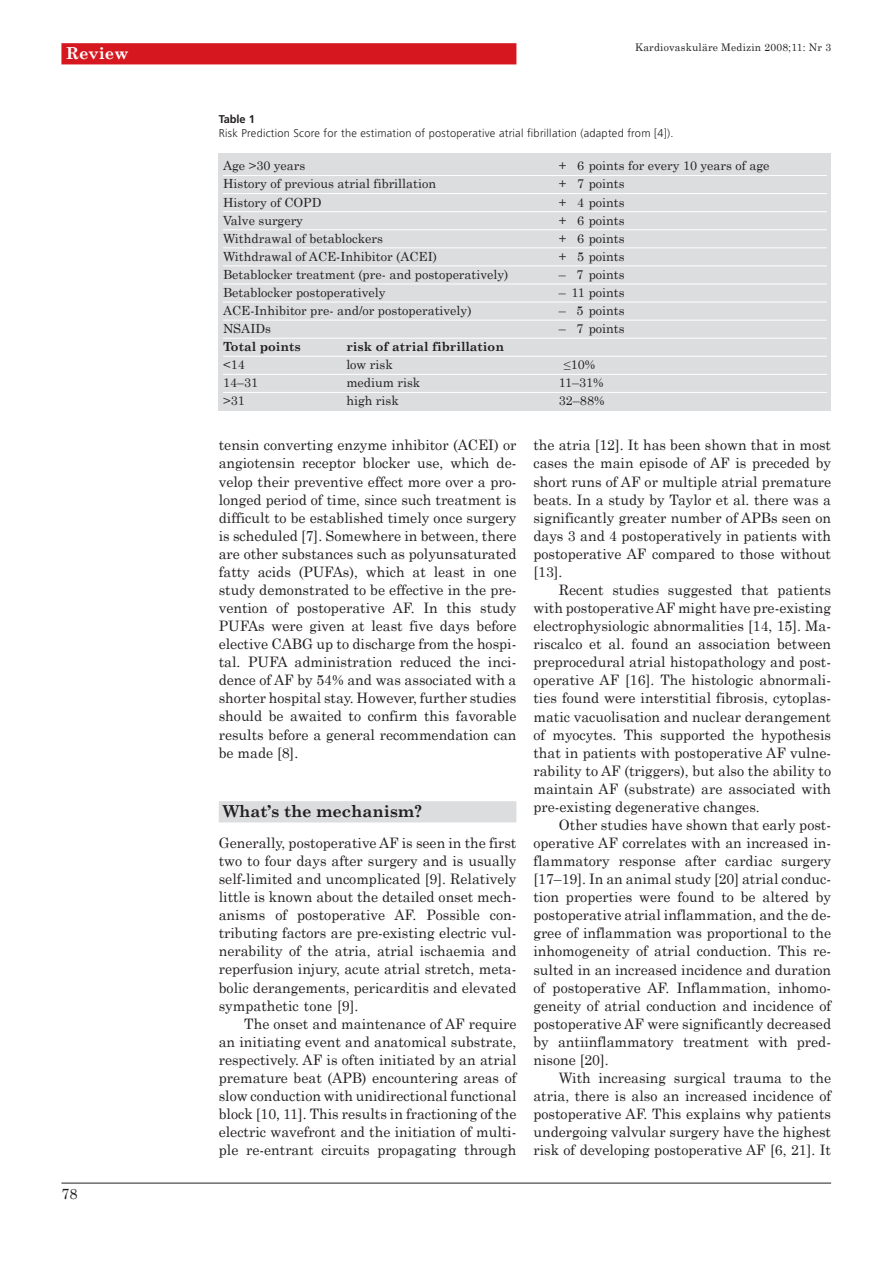
<style>
.page{position:relative;width:893px;height:1263px;background:#fff}
.page>*{position:absolute;margin:0;border:0;box-sizing:border-box;transform-origin:0 0}
.t1{font:700 16.5px "Century Schoolbook";color:#231f20}
.t2{font:700 16.5px "Century Schoolbook";color:#fff}
.t3{font:14.7px "Century Schoolbook";color:#231f20}
.t4{font:14.4px/18px "Century Schoolbook";color:#231f20;text-align:justify}
.t5{font:12.6px "Century Schoolbook";color:#231f20}
.t6{font:700 12.6px "Century Schoolbook";color:#231f20}
.t7{font:300 11.25px "Frutiger";letter-spacing:.02em;color:#231f20}
.t8{font:700 11.25px "Frutiger";color:#231f20}
.t9{font:10.5px "Century Schoolbook";letter-spacing:.02em;color:#231f20}
</style>
<div class="page">
<div style="left:61px;top:43px;width:455px;height:21px;background:#d7171f"></div>
<hr style="left:61px;top:1183px;width:770px;height:1px;background:#231f20">
<div style="left:219px;top:801px;width:297px;height:21px;background:#dcdddf"></div>
<div style="left:219px;top:154px;width:612px;height:257px;background:#dcdddf"></div>
<hr style="left:223px;top:175px;width:604px;height:1px;background:#fff">
<hr style="left:223px;top:193px;width:604px;height:1px;background:#fff">
<hr style="left:223px;top:211px;width:604px;height:1px;background:#fff">
<hr style="left:223px;top:229px;width:604px;height:1px;background:#fff">
<hr style="left:223px;top:247px;width:604px;height:1px;background:#fff">
<hr style="left:223px;top:265px;width:604px;height:1px;background:#fff">
<hr style="left:223px;top:284px;width:604px;height:1px;background:#fff">
<hr style="left:223px;top:302px;width:604px;height:1px;background:#fff">
<hr style="left:223px;top:320px;width:604px;height:1px;background:#fff">
<hr style="left:223px;top:338px;width:604px;height:1px;background:#fff">
<hr style="left:223px;top:356px;width:604px;height:1px;background:#fff">
<hr style="left:223px;top:374px;width:604px;height:1px;background:#fff">
<hr style="left:223px;top:392px;width:604px;height:1px;background:#fff">
<p class="t2" style="left:66px;top:43px;width:65px">Review</p>
<p class="t9" style="left:635px;top:41px;width:197px">Kardiovaskuläre Medizin 2008;11: Nr 3</p>
<p class="t8" style="left:219px;top:114px;width:38px">Table 1</p>
<p class="t7" style="left:219px;top:129px;width:456px">Risk Prediction Score for the estimation of postoperative atrial fibrillation (adapted from [4]).</p>
<p class="t5" style="left:223px;top:158px;width:84px">Age &gt;30 years</p>
<p class="t5" style="left:559px;top:158px;width:212px">+ 6 points for every 10 years of age</p>
<p class="t5" style="left:223px;top:176px;width:215px">History of previous atrial fibrillation</p>
<p class="t5" style="left:559px;top:176px;width:67px">+ 7 points</p>
<p class="t5" style="left:223px;top:194px;width:100px">History of COPD</p>
<p class="t5" style="left:559px;top:194px;width:67px">+ 4 points</p>
<p class="t5" style="left:223px;top:212px;width:82px">Valve surgery</p>
<p class="t5" style="left:559px;top:212px;width:67px">+ 6 points</p>
<p class="t5" style="left:223px;top:230px;width:161px">Withdrawal of betablockers</p>
<p class="t5" style="left:559px;top:230px;width:67px">+ 6 points</p>
<p class="t5" style="left:223px;top:248px;width:215px">Withdrawal of ACE-Inhibitor (ACEI)</p>
<p class="t5" style="left:559px;top:248px;width:67px">+ 5 points</p>
<p class="t5" style="left:223px;top:266px;width:287px">Betablocker treatment (pre- and postoperatively)</p>
<p class="t5" style="left:559px;top:266px;width:67px">– 7 points</p>
<p class="t5" style="left:223px;top:284px;width:164px">Betablocker postoperatively</p>
<p class="t5" style="left:559px;top:284px;width:67px">– 11 points</p>
<p class="t5" style="left:223px;top:303px;width:250px">ACE-Inhibitor pre- and/or postoperatively)</p>
<p class="t5" style="left:559px;top:303px;width:67px">– 5 points</p>
<p class="t5" style="left:223px;top:321px;width:50px">NSAIDs</p>
<p class="t5" style="left:559px;top:321px;width:67px">– 7 points</p>
<p class="t6" style="left:223px;top:339px;width:79px">Total points</p>
<p class="t6" style="left:346px;top:339px;width:159px">risk of atrial fibrillation</p>
<p class="t5" style="left:223px;top:357px;width:23px">&lt;14</p>
<p class="t5" style="left:346px;top:357px;width:48px">low risk</p>
<p class="t5" style="left:564px;top:357px;width:33px">≤10%</p>
<p class="t5" style="left:223px;top:375px;width:37px">14–31</p>
<p class="t5" style="left:346px;top:375px;width:75px">medium risk</p>
<p class="t5" style="left:559px;top:375px;width:46px">11–31%</p>
<p class="t5" style="left:223px;top:393px;width:23px">&gt;31</p>
<p class="t5" style="left:346px;top:393px;width:54px">high risk</p>
<p class="t5" style="left:559px;top:393px;width:47px">32–88%</p>
<p class="t3" style="left:61px;top:1185px;width:18px">78</p>
<p class="t4" style="left:219px;top:436px;width:299px">tensin converting enzyme inhibitor (ACEI) or angiotensin receptor blocker use, which de&shy;velop their preventive effect more over a pro&shy;longed period of time, since such treatment is difficult to be established timely once surgery is scheduled [7]. Somewhere in between, there are other substances such as polyunsaturated fatty acids (PUFAs), which at least in one study demonstrated to be effective in the pre&shy;vention of postoperative AF. In this study PUFAs were given at least five days before elective CABG up to discharge from the hospi&shy;tal. PUFA administration reduced the inci&shy;dence of AF by 54% and was associated with a shorter hospital stay. However, further studies should be awaited to confirm this favorable results before a general recommendation can be made [8].</p>
<p class="t1" style="left:223px;top:801px;width:201px">What’s the mechanism?</p>
<p class="t4" style="left:219px;top:833px;width:299px">Generally, postoperative AF is seen in the first two to four days after surgery and is usually self-limited and uncomplicated [9]. Relatively little is known about the detailed onset mech&shy;anisms of postoperative AF. Possible con&shy;tributing factors are pre-existing electric vul&shy;nerability of the atria, atrial ischaemia and reperfusion injury, acute atrial stretch, meta&shy;bolic derangements, pericarditis and elevated sympathetic tone [9].</p>
<p class="t4" style="left:219px;top:1014px;width:299px;text-indent:26px">The onset and maintenance of AF require an initiating event and anatomical substrate, respectively. AF is often initiated by an atrial premature beat (APB) encountering areas of slow conduction with unidirectional functional block [10, 11]. This results in fractioning of the electric wavefront and the initiation of multi&shy;ple re-entrant circuits propagating through</p>
<p class="t4" style="left:533px;top:436px;width:299px">the atria [12]. It has been shown that in most cases the main episode of AF is preceded by short runs of AF or multiple atrial premature beats. In a study by Taylor et al. there was a significantly greater number of APBs seen on days 3 and 4 postoperatively in patients with postoperative AF compared to those without [13].</p>
<p class="t4" style="left:533px;top:580px;width:299px;text-indent:26px">Recent studies suggested that patients with postoperative AF might have pre-existing electrophysiologic abnormalities [14, 15]. Ma&shy;riscalco et al. found an association between preprocedural atrial histopathology and post&shy;operative AF [16]. The histologic abnormali&shy;ties found were interstitial fibrosis, cytoplas&shy;matic vacuolisation and nuclear derangement of myocytes. This supported the hypothesis that in patients with postoperative AF vulne&shy;rability to AF (triggers), but also the ability to maintain AF (substrate) are associated with pre-existing degenerative changes.</p>
<p class="t4" style="left:533px;top:815px;width:299px;text-indent:26px">Other studies have shown that early post&shy;operative AF correlates with an increased in&shy;flammatory response after cardiac surgery [17–19]. In an animal study [20] atrial conduc&shy;tion properties were found to be altered by postoperative atrial inflammation, and the de&shy;gree of inflammation was proportional to the inhomogeneity of atrial conduction. This re&shy;sulted in an increased incidence and duration of postoperative AF. Inflammation, inhomo&shy;geneity of atrial conduction and incidence of postoperative AF were significantly decreased by antiinflammatory treatment with pred&shy;nisone [20].</p>
<p class="t4" style="left:533px;top:1068px;width:299px;text-indent:26px">With increasing surgical trauma to the atria, there is also an increased incidence of postoperative AF. This explains why patients undergoing valvular surgery have the highest risk of developing postoperative AF [6, 21]. It</p>
</div>
